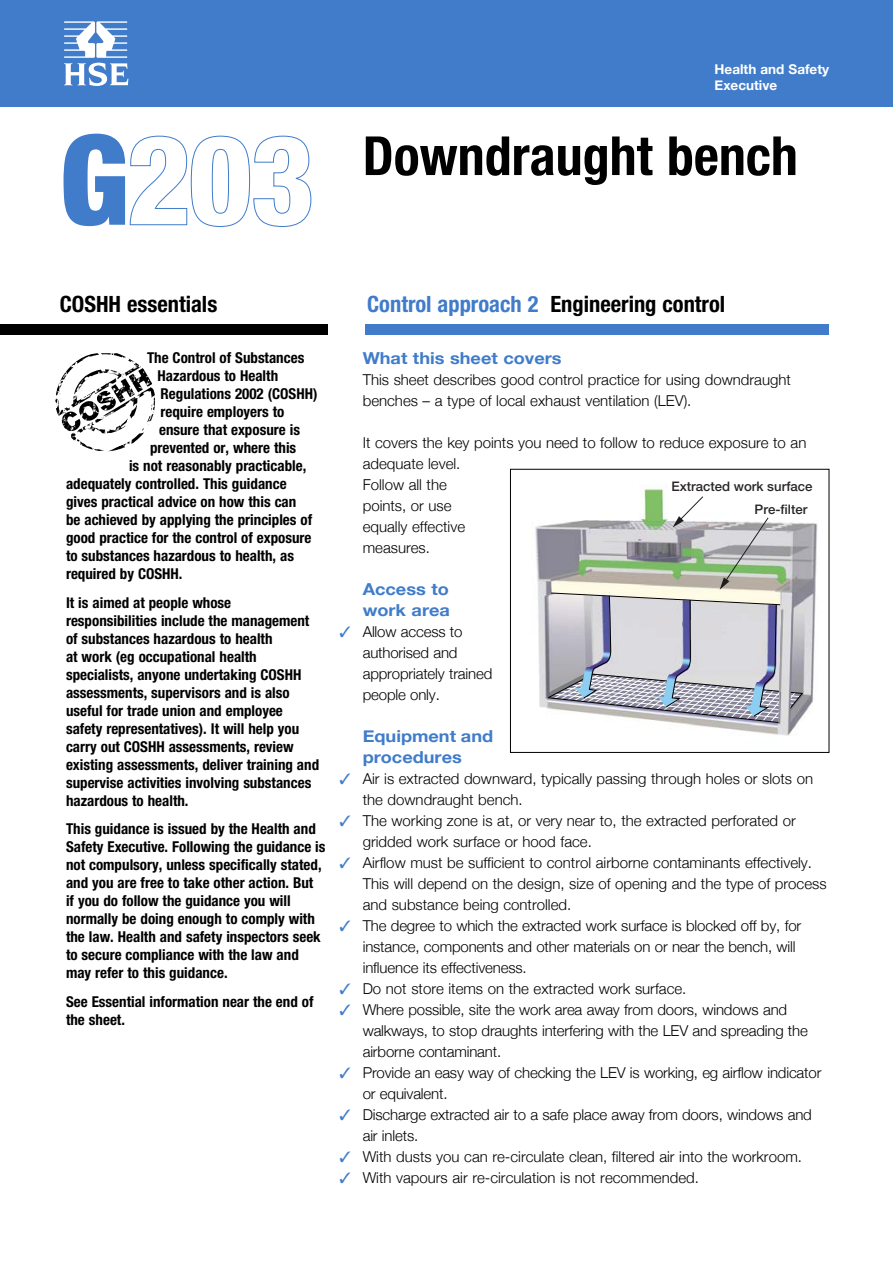
<style>
.page{position:relative;width:893px;height:1263px;background:#fff}
.page>*{position:absolute;margin:0;border:0;box-sizing:border-box;transform-origin:0 0}
.t1{font:900 condensed 125.1px "Helvetica Neue";color:#407cca}
.t2{font:700 condensed 54px "Helvetica Neue LT";color:#000}
.t3{font:700 condensed 22.5px "Helvetica Neue LT";color:#000}
._5_subhead{font:700 16.5px/21px "Helvetica Neue";color:#407cca;scale:1.1 1}
._4_body_text{font:300 15px/21px "Helvetica Neue";color:#000}
._1_intro_para{font:700 condensed 15px/18px "Helvetica Neue LT";color:#000}
.t4{font:700 13.5px/16.5px "Helvetica Neue";color:#fff}
.t5{font:500 13.2px/22.6px "Helvetica Neue";color:#292526}
.s1{color:#407cca}
</style>
<div class="page">
<div style="left:0;top:0;width:893px;height:106px;background:#407cca"></div>
<svg style="left:64px;top:21px;width:64px;height:65px"></svg>
<div style="left:366px;top:324px;width:463px;height:10px;background:#407cca"></div>
<div style="left:0;top:324px;width:327px;height:10px;background:#000"></div>
<img style="left:55px;top:353px;width:101px;height:99px">
<svg style="left:129px;top:135px;width:183px;height:92px"></svg>
<img style="left:535px;top:484px;width:283px;height:252px">
<svg style="left:547px;top:495px;width:256px;height:228px"></svg>
<div style="left:510px;top:469px;width:319px;height:284px;border:1px solid #000"></div>
<p class="t1" style="left:60px;top:77px;width:71px">G</p>
<p class="t4" style="left:715px;top:61px;width:116px">Health and Safety<br>Executive</p>
<p class="t2" style="left:363px;top:123px;width:437px">Downdraught bench</p>
<p class="t3" style="left:60px;top:290px;width:159px">COSHH essentials</p>
<p class="_1_intro_para" style="left:147px;top:349px;width:159px">The Control of Substances</p>
<p class="_1_intro_para" style="left:158px;top:367px;width:122px">Hazardous to Health</p>
<p class="_1_intro_para" style="left:161px;top:385px;width:158px">Regulations 2002 (COSHH)</p>
<p class="_1_intro_para" style="left:161px;top:403px;width:125px">require employers to</p>
<p class="_1_intro_para" style="left:159px;top:421px;width:142px">ensure that exposure is</p>
<p class="_1_intro_para" style="left:150px;top:439px;width:148px">prevented or, where this</p>
<p class="_1_intro_para" style="left:129px;top:457px;width:179px">is not reasonably practicable,</p>
<p class="_1_intro_para" style="left:66px;top:475px;width:222px">adequately controlled. This guidance</p>
<p class="_1_intro_para" style="left:66px;top:493px;width:232px">gives practical advice on how this can</p>
<p class="_1_intro_para" style="left:66px;top:511px;width:248px">be achieved by applying the principles of</p>
<p class="_1_intro_para" style="left:66px;top:529px;width:247px">good practice for the control of exposure</p>
<p class="_1_intro_para" style="left:66px;top:547px;width:229px">to substances hazardous to health, as</p>
<p class="_1_intro_para" style="left:66px;top:565px;width:118px">required by COSHH.</p>
<p class="_1_intro_para" style="left:66px;top:593px;width:255px">It is aimed at people whose responsibilities include the management of substances hazardous to health<br>at work (eg occupational health specialists, anyone undertaking COSHH assessments, supervisors and is also useful for trade union and employee safety representatives). It will help you carry out COSHH assessments, review existing assessments, deliver training and supervise activities involving substances hazardous to health.</p>
<p class="_1_intro_para" style="left:66px;top:820px;width:261px">This guidance is issued by the Health and Safety Executive. Following the guidance is not compulsory, unless specifically stated, and you are free to take other action. But<br>if you do follow the guidance you will normally be doing enough to comply with the law. Health and safety inspectors seek to secure compliance with the law and may refer to this guidance.</p>
<p class="_1_intro_para" style="left:66px;top:992px;width:249px">See Essential information near the end of the sheet.</p>
<p class="t3" style="left:367px;top:290px;width:360px"><span class="s1">Control approach 2</span> Engineering control</p>
<p class="_5_subhead" style="left:363px;top:348px;width:182px">What this sheet covers</p>
<p class="_4_body_text" style="left:363px;top:368px;width:430px">This sheet describes good control practice for using downdraught benches – a type of local exhaust ventilation (LEV).</p>
<p class="_4_body_text" style="left:363px;top:431px;width:445px">It covers the key points you need to follow to reduce exposure to an adequate level.</p>
<p class="_4_body_text" style="left:363px;top:473px;width:104px">Follow all the points, or use equally effective measures.</p>
<p class="_5_subhead" style="left:363px;top:579px;width:81px">Access to work area</p>
<p class="_4_body_text" style="left:363px;top:620px;width:131px;text-indent:-23px"><span class="s1">✓</span> Allow access to authorised and appropriately trained people only.</p>
<p class="_5_subhead" style="left:363px;top:726px;width:120px">Equipment and procedures</p>
<p class="_4_body_text" style="left:363px;top:767px;width:452px;text-indent:-23px"><span class="s1">✓</span> Air is extracted downward, typically passing through holes or slots on the downdraught bench.</p>
<p class="_4_body_text" style="left:363px;top:809px;width:434px;text-indent:-23px"><span class="s1">✓</span> The working zone is at, or very near to, the extracted perforated or gridded work surface or hood face.</p>
<p class="_4_body_text" style="left:363px;top:851px;width:465px;text-indent:-23px"><span class="s1">✓</span> Airflow must be sufficient to control airborne contaminants effectively.<br>This will depend on the design, size of opening and the type of process and substance being controlled.</p>
<p class="_4_body_text" style="left:363px;top:914px;width:440px;text-indent:-23px"><span class="s1">✓</span> The degree to which the extracted work surface is blocked off by, for instance, components and other materials on or near the bench, will influence its effectiveness.</p>
<p class="_4_body_text" style="left:339px;top:977px;width:349px"><span class="s1">✓</span> Do not store items on the extracted work surface.</p>
<p class="_4_body_text" style="left:363px;top:998px;width:447px;text-indent:-23px"><span class="s1">✓</span> Where possible, site the work area away from doors, windows and walkways, to stop draughts interfering with the LEV and spreading the airborne contaminant.</p>
<p class="_4_body_text" style="left:363px;top:1061px;width:460px;text-indent:-23px"><span class="s1">✓</span> Provide an easy way of checking the LEV is working, eg airflow indicator or equivalent.</p>
<p class="_4_body_text" style="left:363px;top:1103px;width:451px;text-indent:-23px"><span class="s1">✓</span> Discharge extracted air to a safe place away from doors, windows and air inlets.</p>
<p class="_4_body_text" style="left:339px;top:1145px;width:464px"><span class="s1">✓</span> With dusts you can re-circulate clean, filtered air into the workroom.</p>
<p class="_4_body_text" style="left:339px;top:1166px;width:361px"><span class="s1">✓</span> With vapours air re-circulation is not recommended.</p>
<p class="t5" style="left:755px;top:474px;width:59px;text-indent:-83px">Extracted work surface<br>Pre-filter</p>
</div>
